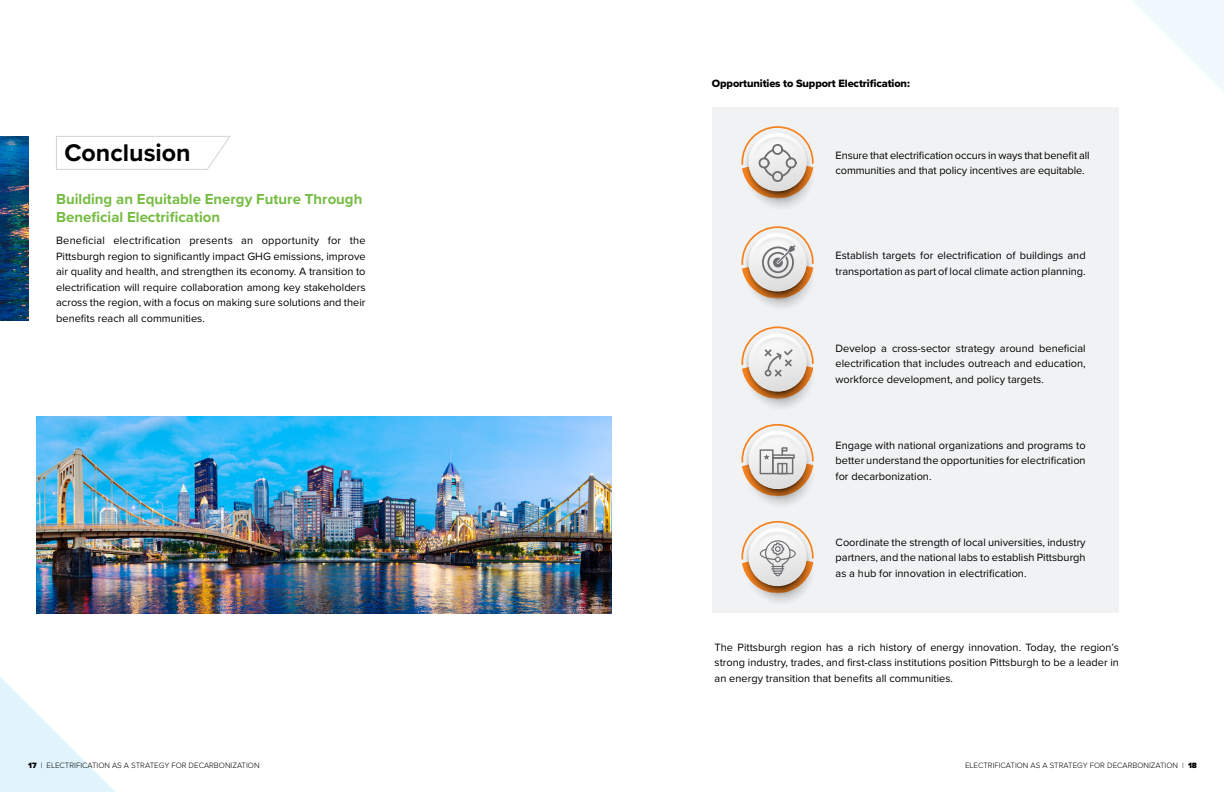
<style>
.page{position:relative;width:1224px;height:792px;background:#fff}
.page>*{position:absolute;margin:0;border:0;box-sizing:border-box;transform-origin:0 0}
.t1{font:700 25px "Proxima Nova";color:#000}
.t2{font:700 15px/18.4px "Proxima Nova";color:#76bc43}
.t3{font:11px/15.5px "Proxima Nova";color:#000;text-align:justify}
.t4{font:11px "Proxima Nova Extrabld";letter-spacing:-.01em;color:#000}
.t5{font:300 8px "Proxima Nova";color:#000}
.s1{font-weight:900}
</style>
<div class="page">
<div style="left:712px;top:107px;width:407px;height:506px;background:#f1f2f3"></div>
<svg style="left:0;top:677px;width:115px;height:115px"></svg>
<svg style="left:1132px;top:0;width:92px;height:92px"></svg>
<img style="left:0;top:136px;width:29px;height:185px">
<svg style="left:56px;top:136px;width:175px;height:34px"></svg>
<img style="left:36px;top:417px;width:576px;height:196px">
<svg style="left:741px;top:126px;width:73px;height:82px"></svg>
<svg style="left:741px;top:326px;width:73px;height:82px"></svg>
<svg style="left:741px;top:226px;width:73px;height:82px"></svg>
<svg style="left:741px;top:424px;width:73px;height:81px"></svg>
<svg style="left:741px;top:521px;width:73px;height:81px"></svg>
<h1 class="t1" style="left:64px;top:134px;width:128px">Conclusion</h1>
<h2 class="t2" style="left:56px;top:189px;width:308px">Building an Equitable Energy Future Through<br>Beneficial Electrification</h2>
<p class="t3" style="left:56px;top:232px;width:311px">Beneficial electrification presents an opportunity for the Pittsburgh region to significantly impact GHG emissions, improve air quality and health, and strengthen its economy. A transition to electrification will require collaboration among key stakeholders across the region, with a focus on making sure solutions and their benefits reach all communities.</p>
<p class="t4" style="left:712px;top:75px;width:199px">Opportunities to Support Electrification:</p>
<p class="t3" style="left:836px;top:147px;width:256px">Ensure that electrification occurs in ways that benefit all communities and that policy incentives are equitable.</p>
<p class="t3" style="left:836px;top:247px;width:252px">Establish targets for electrification of buildings and transportation as part of local climate action planning.</p>
<p class="t3" style="left:836px;top:340px;width:252px">Develop a cross-sector strategy around beneficial electrification that includes outreach and education, workforce development, and policy targets.</p>
<p class="t3" style="left:836px;top:437px;width:252px">Engage with national organizations and programs to better understand the opportunities for electrification for decarbonization.</p>
<p class="t3" style="left:836px;top:534px;width:252px">Coordinate the strength of local universities, industry partners, and the national labs to establish Pittsburgh as a hub for innovation in electrification.</p>
<p class="t3" style="left:715px;top:639px;width:406px">The Pittsburgh region has a rich history of energy innovation. Today, the region’s strong industry, trades, and first-class institutions position Pittsburgh to be a leader in an energy transition that benefits all communities.</p>
<p class="t5" style="left:28px;top:761px;width:233px"><span class="s1">17</span> | ELECTRIFICATION AS A STRATEGY FOR DECARBONIZATION</p>
<p class="t5" style="left:965px;top:761px;width:233px">ELECTRIFICATION AS A STRATEGY FOR DECARBONIZATION | <span class="s1">18</span></p>
</div>
